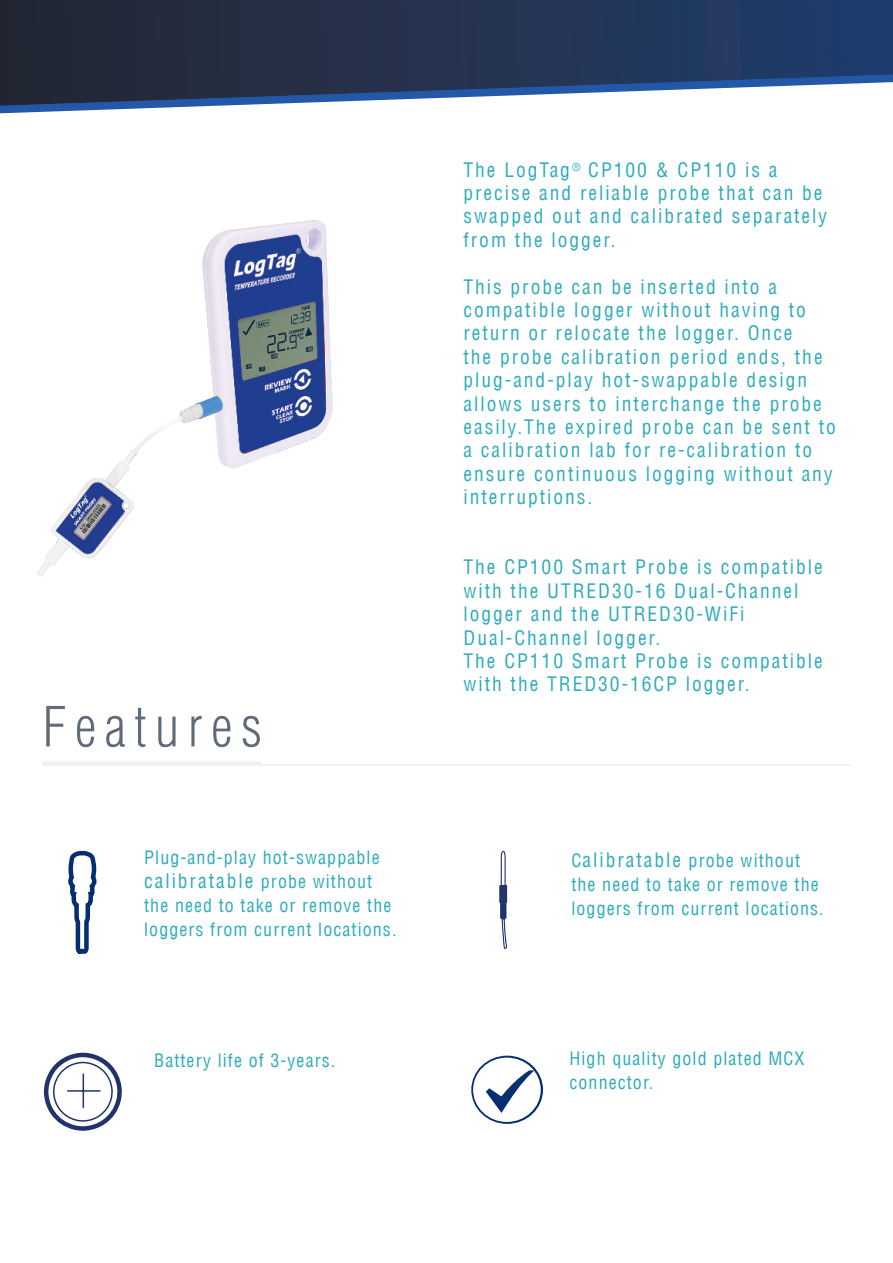
<style>
.page{position:relative;width:893px;height:1263px;background:#fff}
.page>*{position:absolute;margin:0;border:0;box-sizing:border-box;transform-origin:0 0}
.t1{font:300 condensed 54px "Helvetica LT";letter-spacing:.16em;color:#5f6b79}
.t2{font:condensed 19.5px/23.4px "Helvetica LT";letter-spacing:.1em;color:#30acba}
.t3{font:condensed 18px/24px "Helvetica LT";letter-spacing:.06em;color:#30acba}
.s1{font-size:18px}
.s2{font-size:19.5px}
</style>
<div class="page">
<svg style="left:0;top:106px;width:208px;height:7px"></svg>
<svg style="left:0;top:0;width:893px;height:106px;background:#354562"></svg>
<hr style="left:43px;top:764px;width:807px;height:2px;background:#edeff1">
<hr style="left:43px;top:761px;width:219px;height:3px;background:#edeff1">
<svg style="left:471px;top:1056px;width:72px;height:68px"></svg>
<div style="left:473px;top:1057px;width:68px;height:65px;background:#fff;border-radius:50%"></div>
<svg style="left:486px;top:1070px;width:48px;height:43px"></svg>
<img style="left:37px;top:220px;width:296px;height:356px">
<svg style="left:68px;top:850px;width:29px;height:104px"></svg>
<svg style="left:43px;top:1052px;width:79px;height:79px"></svg>
<svg style="left:499px;top:850px;width:9px;height:99px"></svg>
<h1 class="t1" style="left:43px;top:705px;width:221px">Features</h1>
<p class="t3" style="left:144px;top:847px;width:237px">Plug-and-play hot-swappable</p>
<p class="t2" style="left:144px;top:871px;width:230px">calibratable <span class="s1">probe without</span></p>
<p class="t3" style="left:144px;top:895px;width:254px">the need to take or remove the loggers from current locations.</p>
<p class="t3" style="left:154px;top:1050px;width:183px">Battery life of 3-years.</p>
<p class="t2" style="left:463px;top:159px;width:365px">The LogTag<sup>®</sup> CP100 &amp; CP110 is a precise and reliable probe that can be swapped out and calibrated separately from the logger.</p>
<p class="t2" style="left:463px;top:276px;width:374px">This probe can be inserted into a compatible logger without having to return or relocate the logger. Once<br>the probe calibration period ends, the plug-and-play hot-swappable design allows users to interchange the probe easily.The expired probe can be sent to a calibration lab for re-calibration to ensure continuous logging without any interruptions.</p>
<p class="t2" style="left:463px;top:557px;width:361px">The CP100 Smart Probe is compatible with the UTRED30-16 Dual-Channel logger and the UTRED30-WiFi<br>Dual-Channel logger.<br>The CP110 Smart Probe is compatible with the TRED30-16CP logger.</p>
<p class="t3" style="left:571px;top:850px;width:254px">C<span class="s2">alibratable</span> probe without the need to take or remove the loggers from current locations.</p>
<p class="t3" style="left:569px;top:1048px;width:237px">High quality gold plated MCX connector.</p>
</div>
